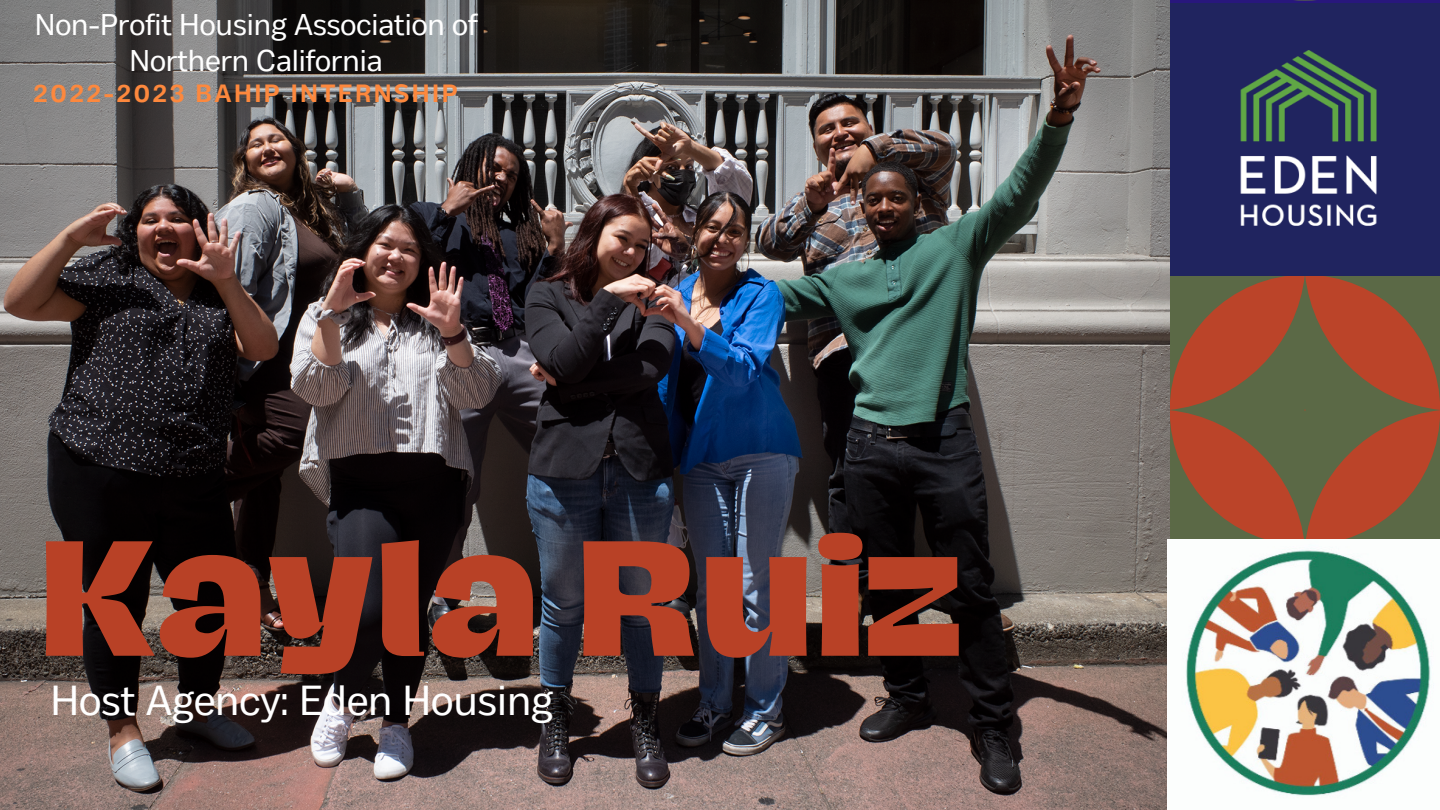
<style>
.page{position:relative;width:1440px;height:810px;background:#fff}
.page>*{position:absolute;margin:0;border:0;box-sizing:border-box;transform-origin:0 0}
.t1{font:800 150px "Hagrid";color:#b84126}
.t2{font:42px "Body Text";color:#fff}
.t3{font:30px/36px "Body Text";color:#fff;text-align:center}
.t4{font:700 25px "Body Text";letter-spacing:.1em;color:#fd883d}
</style>
<div class="page">
<svg style="left:1170px;top:275px;width:270px;height:264px;background:#915335"></svg>
<div style="left:1271px;top:376px;width:68px;height:67px;background:#5b6946"></div>
<img style="left:0;top:0;width:1170px;height:810px">
<img style="left:1168px;top:540px;width:263px;height:270px">
<img style="left:1170px;top:4px;width:270px;height:271px">
<p class="t3" style="left:35px;top:8px;width:444px">Non-Profit Housing Association of<br>Northern California</p>
<p class="t4" style="left:33px;top:79px;width:426px">2022-2023 BAHIP INTERNSHIP</p>
<p class="t1" style="left:39px;top:524px;width:923px">Kayla Ruiz</p>
<p class="t2" style="left:51px;top:676px;width:504px">Host Agency: Eden Housing</p>
</div>
